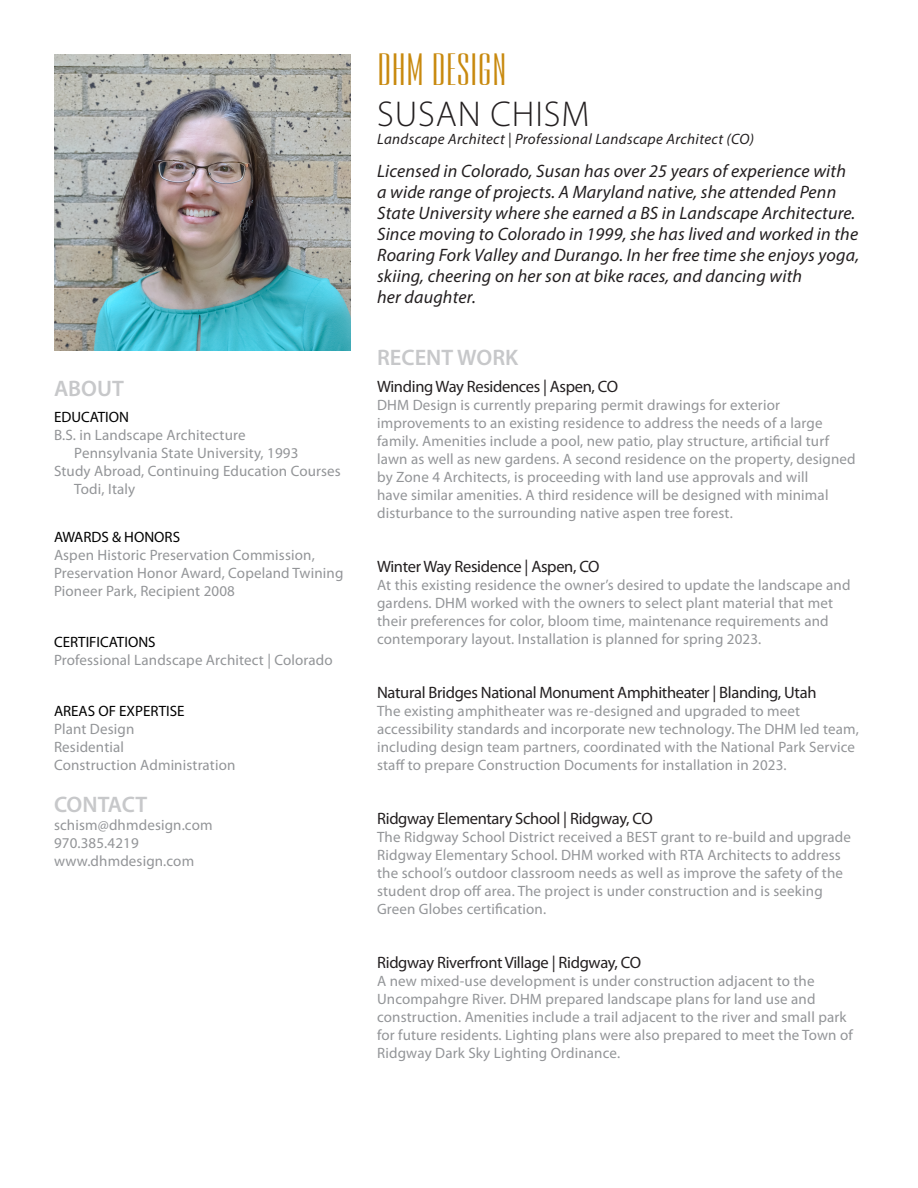
<style>
.page{position:relative;width:918px;height:1188px;background:#fff}
.page>*{position:absolute;margin:0;border:0;box-sizing:border-box;transform-origin:0 0}
.t1{font:45px "Expel Extended Normal";color:#c8890e}
.t2{font:300 36px "Myriad Pro";letter-spacing:.025em;color:#231f20}
.t3{font:600 22.5px "Myriad Pro";color:#c7c8ca}
.t4{font:italic 18px/21px "Myriad Pro";letter-spacing:.01em;color:#231f20}
.Body_Text{font:16.5px "Myriad Pro";letter-spacing:-.02em;color:#231f20}
.t5{font:15px/18px "Myriad Pro";letter-spacing:.01em;color:#939598}
.t6{font:italic 15px "Myriad Pro";letter-spacing:.025em;color:#231f20}
.t7{font:15px "Myriad Pro";color:#010101}
</style>
<div class="page">
<img style="left:54px;top:54px;width:297px;height:297px">
<p class="t3" style="left:54px;top:374px;width:71px">ABOUT</p>
<p class="t7" style="left:54px;top:407px;width:77px">EDUCATION</p>
<p class="t5" style="left:54px;top:425px;width:193px">B.S. in Landscape Architecture</p>
<p class="t5" style="left:74px;top:443px;width:226px">Pennsylvania State University, 1993</p>
<p class="t5" style="left:54px;top:461px;width:288px">Study Abroad, Continuing Education Courses</p>
<p class="t5" style="left:74px;top:479px;width:63px">Todi, Italy</p>
<p class="t7" style="left:54px;top:527px;width:128px">AWARDS &amp; HONORS</p>
<p class="t5" style="left:54px;top:545px;width:291px">Aspen Historic Preservation Commission,<br>Preservation Honor Award, Copeland Twining<br>Pioneer Park, Recipient 2008</p>
<p class="t7" style="left:54px;top:632px;width:103px">CERTIFICATIONS</p>
<p class="t5" style="left:54px;top:650px;width:280px">Professional Landscape Architect | Colorado</p>
<p class="t7" style="left:54px;top:701px;width:132px">AREAS OF EXPERTISE</p>
<p class="t5" style="left:54px;top:719px;width:82px">Plant Design</p>
<p class="t5" style="left:54px;top:737px;width:72px">Residential</p>
<p class="t5" style="left:54px;top:755px;width:183px">Construction Administration</p>
<p class="t3" style="left:54px;top:790px;width:95px">CONTACT</p>
<p class="t5" style="left:54px;top:815px;width:160px">schism@dhmdesign.com</p>
<p class="t5" style="left:54px;top:833px;width:86px">970.385.4219</p>
<p class="t5" style="left:54px;top:851px;width:142px">www.dhmdesign.com</p>
<p class="t1" style="left:377px;top:45px;width:131px">DHM DESIGN</p>
<p class="t2" style="left:377px;top:92px;width:214px">SUSAN CHISM</p>
<p class="t6" style="left:377px;top:129px;width:378px">Landscape Architect | Professional Landscape Architect (CO)</p>
<p class="t4" style="left:377px;top:160px;width:484px">Licensed in Colorado, Susan has over 25 years of experience with a wide range of projects. A Maryland native, she attended Penn State University where she earned a BS in Landscape Architecture.<br>Since moving to Colorado in 1999, she has lived and worked in the Roaring Fork Valley and Durango. In her free time she enjoys yoga, skiing, cheering on her son at bike races, and dancing with<br>her daughter.</p>
<p class="t3" style="left:377px;top:343px;width:143px">RECENT WORK</p>
<p class="Body_Text" style="left:377px;top:376px;width:242px">Winding Way Residences | Aspen, CO</p>
<p class="t5" style="left:377px;top:395px;width:480px">DHM Design is currently preparing permit drawings for exterior improvements to an existing residence to address the needs of a large family. Amenities include a pool, new patio, play structure, artificial turf lawn as well as new gardens. A second residence on the property, designed by Zone 4 Architects, is proceeding with land use approvals and will<br>have similar amenities. A third residence will be designed with minimal disturbance to the surrounding native aspen tree forest.</p>
<p class="Body_Text" style="left:377px;top:556px;width:224px">Winter Way Residence | Aspen, CO</p>
<p class="t5" style="left:377px;top:575px;width:475px">At this existing residence the owner’s desired to update the landscape and gardens. DHM worked with the owners to select plant material that met their preferences for color, bloom time, maintenance requirements and contemporary layout. Installation is planned for spring 2023.</p>
<p class="Body_Text" style="left:377px;top:682px;width:441px">Natural Bridges National Monument Amphitheater | Blanding, Utah</p>
<p class="t5" style="left:377px;top:701px;width:483px">The existing amphitheater was re-designed and upgraded to meet accessibility standards and incorporate new technology. The DHM led team, including design team partners, coordinated with the National Park Service staff to prepare Construction Documents for installation in 2023.</p>
<p class="Body_Text" style="left:377px;top:808px;width:277px">Ridgway Elementary School | Ridgway, CO</p>
<p class="t5" style="left:377px;top:827px;width:476px">The Ridgway School District received a BEST grant to re-build and upgrade Ridgway Elementary School. DHM worked with RTA Architects to address the school’s outdoor classroom needs as well as improve the safety of the student drop off area. The project is under construction and is seeking Green Globes certification.</p>
<p class="Body_Text" style="left:377px;top:952px;width:266px">Ridgway Riverfront Village | Ridgway, CO</p>
<p class="t5" style="left:377px;top:971px;width:477px">A new mixed-use development is under construction adjacent to the Uncompahgre River. DHM prepared landscape plans for land use and construction. Amenities include a trail adjacent to the river and small park for future residents. Lighting plans were also prepared to meet the Town of Ridgway Dark Sky Lighting Ordinance.</p>
</div>
